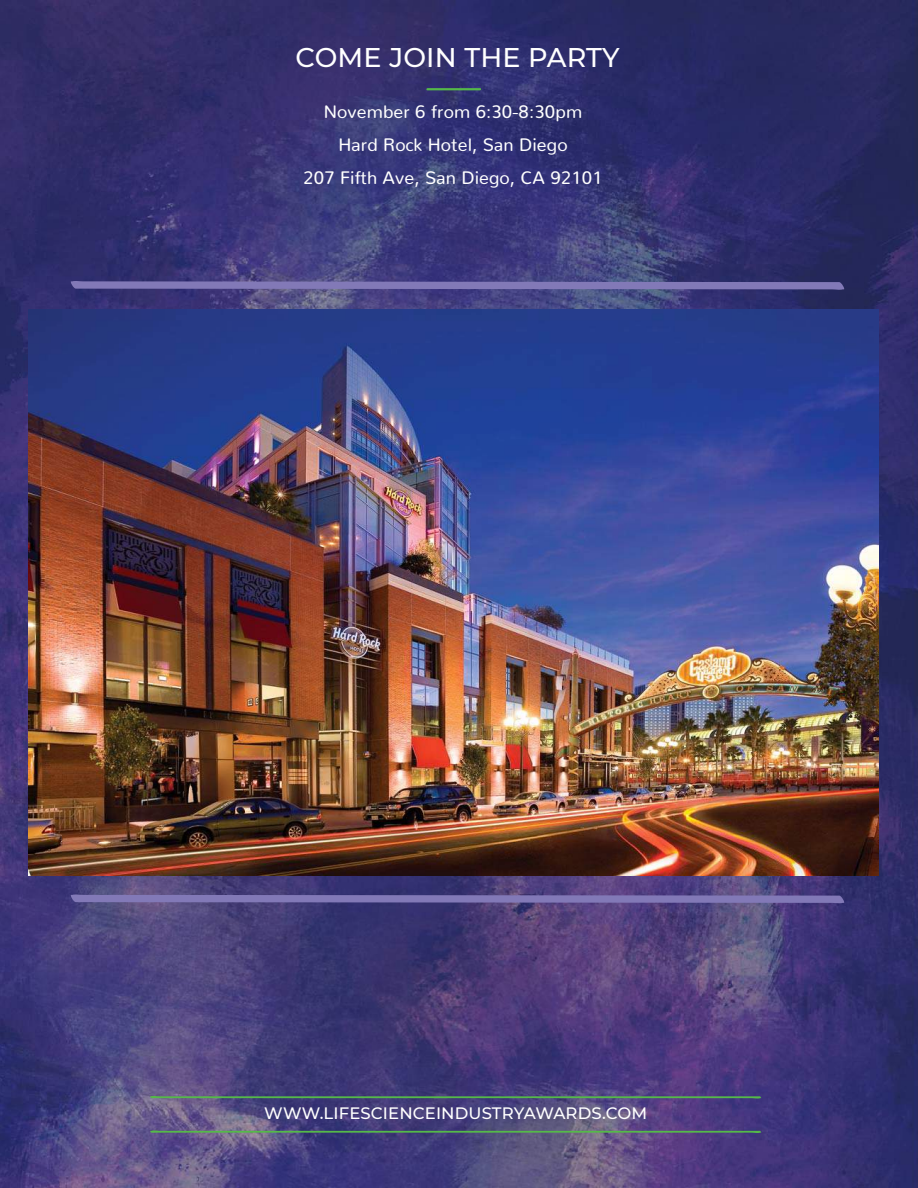
<style>
.page{position:relative;width:918px;height:1188px;background:#fff}
.page>*{position:absolute;margin:0;border:0;box-sizing:border-box;transform-origin:0 0}
.t1{font:500 27px "Montserrat";letter-spacing:.005em;color:#fff}
.t2{font:18px/33px "Nunito";letter-spacing:.005em;color:#fff;text-align:center}
.t3{font:500 16.5px "Montserrat";letter-spacing:.005em;color:#fff}
</style>
<div class="page">
<img style="left:0;top:0;width:918px;height:1188px">
<svg style="left:426px;top:88px;width:56px;height:2px"></svg>
<img style="left:28px;top:309px;width:851px;height:567px">
<svg style="left:150px;top:1095px;width:611px;height:4px;background:#4f7765"></svg>
<svg style="left:150px;top:1130px;width:611px;height:4px;background:#567d67"></svg>
<svg style="left:70px;top:894px;width:775px;height:10px;background:#7269a6"></svg>
<svg style="left:70px;top:280px;width:775px;height:10px;background:#6f68a5"></svg>
<h1 class="t1" style="left:295px;top:39px;width:326px">COME JOIN THE PARTY</h1>
<p class="t2" style="left:303px;top:93px;width:301px">November 6 from 6:30-8:30pm<br>Hard Rock Hotel, San Diego<br>207 Fifth Ave, San Diego, CA 92101</p>
<p class="t3" style="left:264px;top:1102px;width:384px">WWW.LIFESCIENCEINDUSTRYAWARDS.COM</p>
</div>
